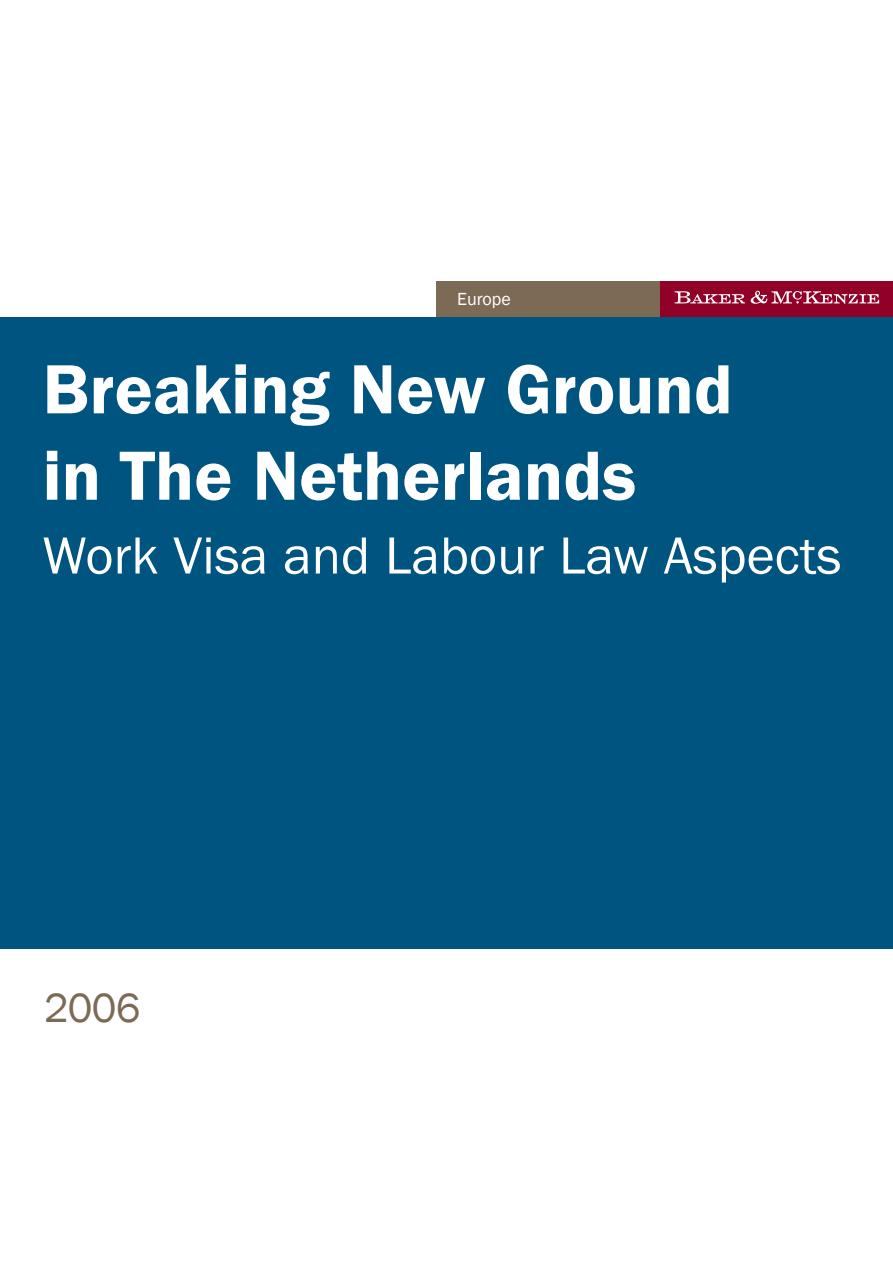
<style>
.page{position:relative;width:893px;height:1263px;background:#fff}
.page>*{position:absolute;margin:0;border:0;box-sizing:border-box;transform-origin:0 0}
.t1{font:72px/86.4px "Franklin Gothic Demi";color:#fff}
.t2{font:54px "Franklin Gothic";color:#fff}
.t3{font:42px "Franklin Gothic";color:#7d6a55}
.t4{font:18px "Franklin Gothic";color:#fff}
</style>
<div class="page">
<div style="left:436px;top:281px;width:239px;height:36px;background:#7d6a55"></div>
<div style="left:660px;top:281px;width:232px;height:36px;background:#900027"></div>
<svg style="left:674px;top:291px;width:205px;height:13px"></svg>
<div style="left:0;top:317px;width:892px;height:632px;background:#005480"></div>
<p class="t4" style="left:457px;top:288px;width:55px">Europe</p>
<p class="t1" style="left:43px;top:345px;width:691px">Breaking New Ground in The Netherlands</p>
<p class="t2" style="left:43px;top:524px;width:800px">Work Visa and Labour Law Aspects</p>
<p class="t3" style="left:44px;top:984px;width:98px">2006</p>
</div>
